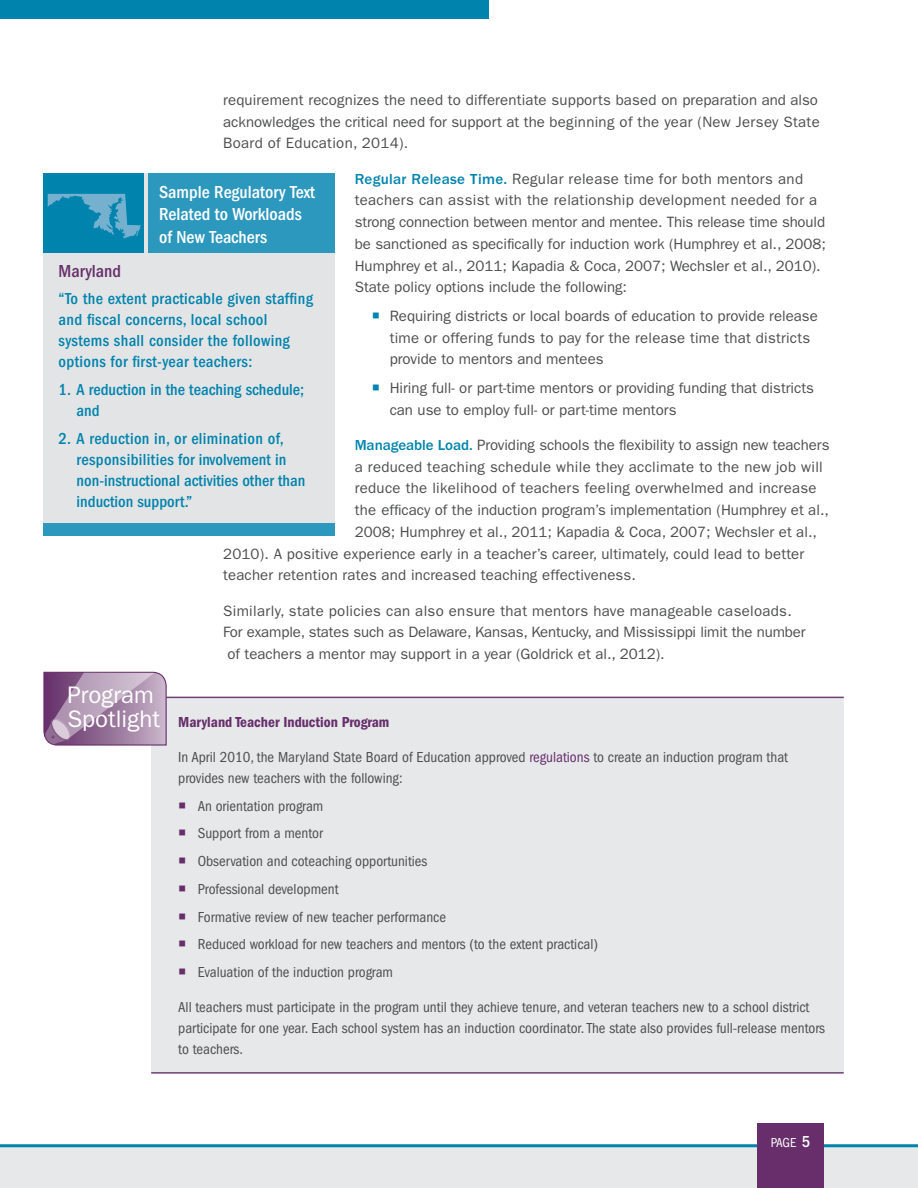
<style>
.page{position:relative;width:918px;height:1188px;background:#fff}
.page>*{position:absolute;margin:0;border:0;box-sizing:border-box;transform-origin:0 0}
.t1{font:24px/24px "ITC Franklin Gothic Std";color:#fff}
.Callout_Title{font:500 condensed 18px/22.5px "ITC Franklin Gothic Std";color:#fff}
.Callout_Title-2{font:500 condensed 18px "ITC Franklin Gothic Std";color:#672e6b}
.Callout_Text{font:500 condensed 16.5px/21px "ITC Franklin Gothic Std";color:#0084ae}
.Callout_Text-2{font:500 condensed 16.5px/21px "ITC Franklin Gothic Std";letter-spacing:.02em;color:#0084ae}
.Paragraph_Under_Bull{font:15px/21.8px "ITC Franklin Gothic Std";color:#4d4e4f}
.Spotlight_Text_Last{font:condensed 15px/21.3px "ITC Franklin Gothic Std";color:#4d4e4f}
.Spotlight_Text_No_Li{font:condensed 15px/21px "ITC Franklin Gothic Std";color:#4d4e4f}
.Paragraph_Under_Bull-2{font:15px "ITC Franklin Gothic Std";letter-spacing:.02em;color:#4d4e4f}
.Spotlight_Text_No_Bo{font:15px "ITC Franklin Gothic Std Dm Cd";color:#672e6b}
.t2{font:condensed 13.5px "ITC Franklin Gothic Std";color:#fff}
.s1{font-weight:500;color:#0084ae}
.s2{color:#0084ae}
.s3{color:#672e6b}
.s4{font-weight:500;font-size:16.5px}
</style>
<div class="page">
<div style="left:0;top:1147px;width:918px;height:41px;background:#e6e8ea"></div>
<hr style="left:0;top:1144px;width:918px;height:3px;background:#0084ae">
<div style="left:758px;top:1123px;width:66px;height:65px;background:#672e6b"></div>
<div style="left:0;top:0;width:489px;height:19px;background:#0084ae"></div>
<div style="left:151px;top:698px;width:692px;height:375px;background:#e6e8ea"></div>
<hr style="left:151px;top:697px;width:693px;height:1px;background:#703f74">
<hr style="left:151px;top:1072px;width:693px;height:2px;background:#703f74">
<div style="left:43px;top:173px;width:291px;height:361px;background:#e3e4e5"></div>
<div style="left:148px;top:173px;width:186px;height:79px;background:#2d98bd"></div>
<div style="left:43px;top:173px;width:101px;height:79px;background:#0084ae"></div>
<svg style="left:48px;top:194px;width:93px;height:45px"></svg>
<div style="left:43px;top:524px;width:291px;height:12px;background:#2d98bd"></div>
<svg style="left:43px;top:671px;width:124px;height:75px;background:#a788a9"></svg>
<p class="Paragraph_Under_Bull" style="left:223px;top:89px;width:598px;text-align:justify">requirement recognizes the need to differentiate supports based on preparation and also acknowledges the critical need for support at the beginning of the year (New Jersey State Board of Education, 2014).</p>
<p class="Paragraph_Under_Bull" style="left:355px;top:168px;width:473px"><span class="s1">Regular Release Time.</span> Regular release time for both mentors and teachers can assist with the relationship development needed for a strong connection between mentor and mentee. This release time should be sanctioned as specifically for induction work (Humphrey et al., 2008; Humphrey et al., 2011; Kapadia &amp; Coca, 2007; Wechsler et al., 2010).<br>State policy options include the following:</p>
<p class="Paragraph_Under_Bull" style="left:390px;top:305px;width:430px;text-indent:-18px"><span class="s2">○</span> Requiring districts or local boards of education to provide release time or offering funds to pay for the release time that districts provide to mentors and mentees</p>
<p class="Paragraph_Under_Bull" style="left:390px;top:377px;width:426px;text-indent:-18px"><span class="s2">○</span> Hiring full- or part-time mentors or providing funding that districts can use to employ full- or part-time mentors</p>
<p class="Paragraph_Under_Bull" style="left:355px;top:434px;width:476px"><span class="s1">Manageable Load.</span> Providing schools the flexibility to assign new teachers</p>
<p class="Paragraph_Under_Bull-2" style="left:355px;top:458px;width:470px">a reduced teaching schedule while they acclimate to the new job will</p>
<p class="Paragraph_Under_Bull-2" style="left:355px;top:480px;width:464px">reduce the likelihood of teachers feeling overwhelmed and increase</p>
<p class="Paragraph_Under_Bull" style="left:355px;top:499px;width:476px">the efficacy of the induction program’s implementation (Humphrey et al.,</p>
<p class="Paragraph_Under_Bull" style="left:355px;top:521px;width:464px">2008; Humphrey et al., 2011; Kapadia &amp; Coca, 2007; Wechsler et al.,</p>
<p class="Paragraph_Under_Bull" style="left:223px;top:543px;width:583px">2010). A positive experience early in a teacher’s career, ultimately, could lead to better</p>
<p class="Paragraph_Under_Bull" style="left:223px;top:564px;width:414px">teacher retention rates and increased teaching effectiveness.</p>
<p class="Paragraph_Under_Bull" style="left:223px;top:600px;width:584px">Similarly, state policies can also ensure that mentors have manageable caseloads.<br>For example, states such as Delaware, Kansas, Kentucky, and Mississippi limit the number of teachers a mentor may support in a year (Goldrick et al., 2012).</p>
<p class="Callout_Title" style="left:159px;top:181px;width:158px">Sample Regulatory Text<br>Related to Workloads of New Teachers</p>
<p class="Callout_Title-2" style="left:59px;top:260px;width:64px">Maryland</p>
<p class="Callout_Text-2" style="left:59px;top:288px;width:256px">“To the extent practicable given staffing and fiscal concerns, local school systems shall consider the following options for first-year teachers:</p>
<p class="Callout_Text" style="left:77px;top:379px;width:229px;text-indent:-18px">1. A reduction in the teaching schedule; and</p>
<p class="Callout_Text" style="left:77px;top:428px;width:230px;text-indent:-18px">2. A reduction in, or elimination of, responsibilities for involvement in non-instructional activities other than induction support.”</p>
<p class="t1" style="left:67px;top:683px;width:94px">Program<br>Spotlight</p>
<p class="Spotlight_Text_No_Bo" style="left:178px;top:714px;width:213px">Maryland Teacher Induction Program</p>
<p class="Spotlight_Text_No_Li" style="left:178px;top:746px;width:611px">In April 2010, the Maryland State Board of Education approved <span class="s3">regulations</span> to create an induction program that provides new teachers with the following:</p>
<p class="Spotlight_Text_Last" style="left:178px;top:795px;width:147px"><span class="s3">○</span> An orientation program</p>
<p class="Spotlight_Text_Last" style="left:178px;top:823px;width:146px"><span class="s3">○</span> Support from a mentor</p>
<p class="Spotlight_Text_Last" style="left:178px;top:851px;width:251px"><span class="s3">○</span> Observation and coteaching opportunities</p>
<p class="Spotlight_Text_Last" style="left:178px;top:878px;width:162px"><span class="s3">○</span> Professional development</p>
<p class="Spotlight_Text_Last" style="left:178px;top:906px;width:269px"><span class="s3">○</span> Formative review of new teacher performance</p>
<p class="Spotlight_Text_Last" style="left:178px;top:934px;width:421px"><span class="s3">○</span> Reduced workload for new teachers and mentors (to the extent practical)</p>
<p class="Spotlight_Text_Last" style="left:178px;top:962px;width:216px"><span class="s3">○</span> Evaluation of the induction program</p>
<p class="Spotlight_Text_Last" style="left:178px;top:996px;width:648px">All teachers must participate in the program until they achieve tenure, and veteran teachers new to a school district participate for one year. Each school system has an induction coordinator. The state also provides full-release mentors to teachers.</p>
<p class="t2" style="left:771px;top:1135px;width:41px">PAGE <span class="s4">5</span></p>
</div>
